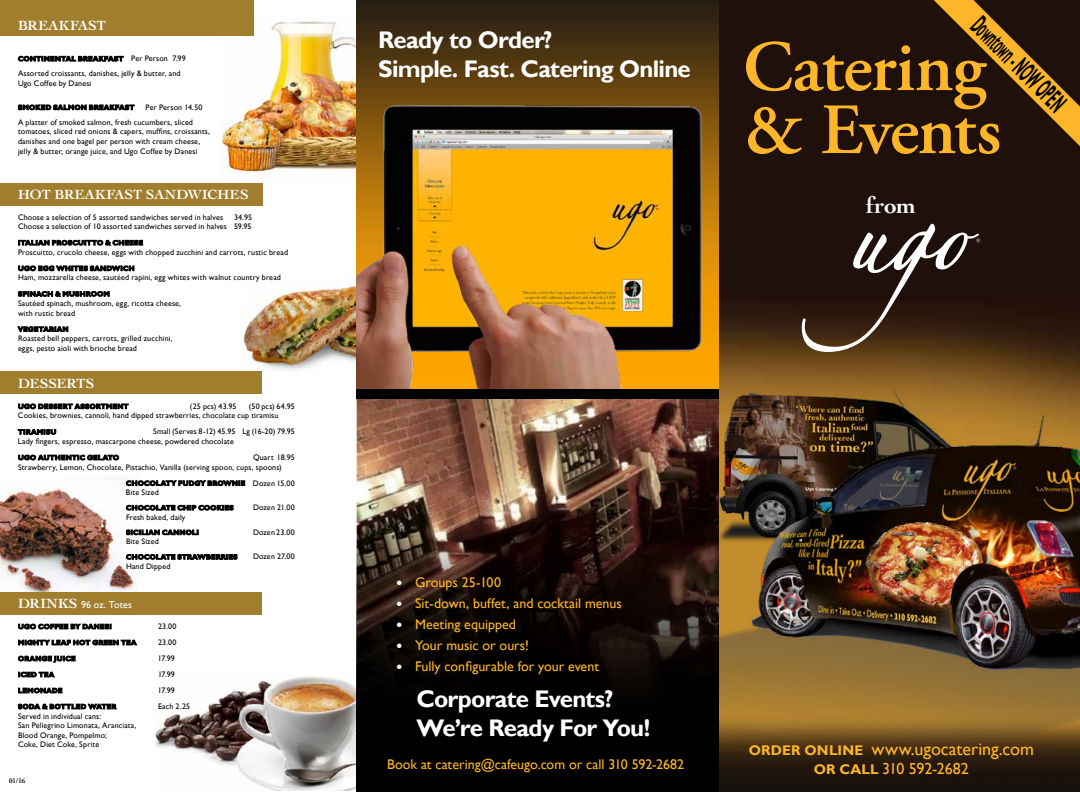
<style>
.page{position:relative;width:1080px;height:792px;background:#fff}
.page>*{position:absolute;margin:0;border:0;box-sizing:border-box;transform-origin:0 0}
.t1{font:600 72px/63px "Adobe Garamond Pro";letter-spacing:-.015em;color:#fdb629}
.t2{font:700 28px "Gill Sans";color:#000;scale:.36 1}
.t3{font:700 24px/28.8px "Gill Sans";letter-spacing:-.03em;color:#fff}
.t4{font:700 24px "Cochin";color:#fff}
.t5{font:18px "Gill Sans";color:#fdb629}
.t6{font:16px "Gill Sans";letter-spacing:-.01em;color:#fdb629}
.t7{font:14px "Gill Sans";color:#fdb629}
.t8{font:700 14px "Cochin";letter-spacing:.005em;color:#fff}
.t9{font:10px "Gill Sans";letter-spacing:.005em;color:#fff}
.t10{font:8px/9.6px "Gill Sans";letter-spacing:.02em;color:#000}
.t11{font:700 7px "Gill Sans";letter-spacing:.04em;color:#000}
.t12{font:700 7px "Cochin";color:#000}
.s1{font-weight:400;font-size:8px}
.s2{font-family:"Cochin";font-weight:700;font-size:14px}
.s3{font-size:18px;color:#fff}
.s4{font-weight:700;font-size:14px}
</style>
<div class="page">
<img style="left:719px;top:0;width:361px;height:792px">
<img style="left:155px;top:676px;width:201px;height:114px">
<img style="left:0;top:482px;width:138px;height:111px">
<img style="left:243px;top:278px;width:113px;height:94px">
<div style="left:0;top:593px;width:262px;height:22px;background:#a07e2d"></div>
<div style="left:0;top:372px;width:262px;height:22px;background:#a07e2d"></div>
<div style="left:0;top:183px;width:262px;height:22px;background:#a07e2d"></div>
<img style="left:719px;top:380px;width:330px;height:200px">
<img style="left:720px;top:413px;width:360px;height:343px">
<svg style="left:802px;top:224px;width:178px;height:128px;background:#403027"></svg>
<img style="left:222px;top:20px;width:134px;height:154px">
<div style="left:0;top:0;width:254px;height:36px;background:#a07e2d"></div>
<svg style="left:18px;top:56px;width:105px;height:5px"></svg>
<svg style="left:18px;top:105px;width:116px;height:5px"></svg>
<svg style="left:18px;top:240px;width:125px;height:5px"></svg>
<svg style="left:18px;top:266px;width:116px;height:5px"></svg>
<svg style="left:18px;top:291px;width:91px;height:6px"></svg>
<svg style="left:18px;top:326px;width:50px;height:6px"></svg>
<svg style="left:18px;top:404px;width:111px;height:5px"></svg>
<svg style="left:18px;top:429px;width:38px;height:6px"></svg>
<svg style="left:18px;top:455px;width:101px;height:5px"></svg>
<svg style="left:126px;top:480px;width:119px;height:6px"></svg>
<svg style="left:126px;top:505px;width:107px;height:5px"></svg>
<svg style="left:126px;top:530px;width:72px;height:5px"></svg>
<svg style="left:126px;top:554px;width:111px;height:6px"></svg>
<svg style="left:18px;top:624px;width:93px;height:5px"></svg>
<svg style="left:18px;top:640px;width:119px;height:5px"></svg>
<svg style="left:18px;top:656px;width:57px;height:7px"></svg>
<svg style="left:18px;top:672px;width:37px;height:5px"></svg>
<svg style="left:18px;top:688px;width:44px;height:5px"></svg>
<svg style="left:18px;top:704px;width:99px;height:5px"></svg>
<svg style="left:934px;top:0;width:146px;height:146px;background:#533712"></svg>
<img style="left:356px;top:399px;width:363px;height:60px">
<img style="left:356px;top:0;width:363px;height:389px">
<img style="left:356px;top:105px;width:346px;height:284px">
<div style="left:356px;top:389px;width:363px;height:10px;background:#000201"></div>
<svg style="left:356px;top:459px;width:363px;height:333px;background:#251a15"></svg>
<h3 class="t8" style="left:18px;top:17px;width:89px">BREAKFAST</h3>
<p class="t11" style="left:18px;top:55px;width:169px">CONTINENTAL BREAKFAST <span class="s1">Per Person 7.99</span></p>
<p class="t10" style="left:18px;top:69px;width:164px">Assorted croissants, danishes, jelly &amp; butter, and<br>Ugo Coffee by Danesi</p>
<p class="t11" style="left:18px;top:103px;width:118px">SMOKED SALMON BREAKFAST</p>
<p class="t10" style="left:18px;top:100px;width:186px;line-height:15px;text-indent:128px">Per Person 14.50<br>A platter of smoked salmon, fresh cucumbers, sliced</p>
<p class="t10" style="left:18px;top:127px;width:194px">tomatoes, sliced red onions &amp; capers, muffins, croissants, danishes and one bagel per person with cream cheese, jelly &amp; butter, orange juice, and Ugo Coffee by Danesi</p>
<h3 class="t8" style="left:18px;top:186px;width:232px">HOT BREAKFAST SANDWICHES</h3>
<p class="t10" style="left:18px;top:212px;width:207px">Choose a selection of 5 assorted sandwiches served in halves</p>
<p class="t10" style="left:18px;top:212px;width:236px;text-align:right">34.95<br>Choose a selection of 10 assorted sandwiches served in halves 59.95</p>
<p class="t11" style="left:18px;top:239px;width:127px">ITALIAN PROSCUITTO &amp; CHEESE</p>
<p class="t10" style="left:18px;top:247px;width:272px">Proscuitto, crucolo cheese, eggs with chopped zucchini and carrots, rustic bread</p>
<p class="t11" style="left:18px;top:264px;width:118px">UGO EGG WHITES SANDWICH</p>
<p class="t10" style="left:18px;top:273px;width:264px">Ham, mozzarella cheese, sautéed rapini, egg whites with walnut country bread</p>
<p class="t11" style="left:18px;top:290px;width:93px">SPINACH &amp; MUSHROOM</p>
<p class="t10" style="left:18px;top:299px;width:165px">Sautéed spinach, mushroom, egg, ricotta cheese, with rustic bread</p>
<p class="t11" style="left:18px;top:325px;width:52px">VEGETARIAN</p>
<p class="t10" style="left:18px;top:334px;width:156px">Roasted bell peppers, carrots, grilled zucchini, eggs, pesto aioli with brioche bread</p>
<h3 class="t8" style="left:18px;top:375px;width:78px">DESSERTS</h3>
<p class="t11" style="left:18px;top:402px;width:112px">UGO DESSERT ASSORTMENT</p>
<p class="t10" style="left:190px;top:401px;width:48px">(25 pcs) 43.95</p>
<p class="t10" style="left:18px;top:401px;width:278px;text-indent:231px">(50 pcs) 64.95<br>Cookies, brownies, cannoli, hand dipped strawberries, chocolate cup tiramisu</p>
<p class="t11" style="left:18px;top:428px;width:40px">TIRAMISU</p>
<p class="t10" style="left:18px;top:427px;width:278px;text-indent:135px">Small (Serves 8-12) 45.95 Lg (16-20) 79.95<br>Lady fingers, espresso, mascarpone cheese, powdered chocolate</p>
<p class="t11" style="left:18px;top:453px;width:103px">UGO AUTHENTIC GELATO</p>
<p class="t10" style="left:18px;top:453px;width:278px;text-indent:235px">Quart 18.95<br>Strawberry, Lemon, Chocolate, Pistachio, Vanilla (serving spoon, cups, spoons)</p>
<p class="t11" style="left:126px;top:479px;width:170px">CHOCOLATY FUDGY BROWNIE <span class="s1">Dozen 15.00</span></p>
<p class="t10" style="left:126px;top:488px;width:34px">Bite Sized</p>
<p class="t11" style="left:126px;top:504px;width:109px">CHOCOLATE CHIP COOKIES</p>
<p class="t10" style="left:253px;top:503px;width:43px">Dozen 21.00</p>
<p class="t10" style="left:126px;top:512px;width:61px">Fresh baked, daily</p>
<p class="t11" style="left:126px;top:528px;width:74px">SICILIAN CANNOLI</p>
<p class="t10" style="left:253px;top:527px;width:43px">Dozen 23.00</p>
<p class="t10" style="left:126px;top:537px;width:34px">Bite Sized</p>
<p class="t11" style="left:126px;top:553px;width:113px">CHOCOLATE STRAWBERRIES</p>
<p class="t10" style="left:253px;top:552px;width:43px">Dozen 27.00</p>
<p class="t10" style="left:126px;top:562px;width:46px">Hand Dipped</p>
<p class="t9" style="left:18px;top:599px;width:115px"><span class="s2">DRINKS</span> 96 oz. Totes</p>
<p class="t11" style="left:18px;top:622px;width:95px">UGO COFFEE BY DANESI</p>
<p class="t10" style="left:158px;top:622px;width:20px">23.00</p>
<p class="t11" style="left:18px;top:638px;width:120px">MIGHTY LEAF HOT GREEN TEA</p>
<p class="t10" style="left:158px;top:638px;width:20px">23.00</p>
<p class="t11" style="left:18px;top:654px;width:59px">ORANGE JUICE</p>
<p class="t10" style="left:158px;top:654px;width:18px">17.99</p>
<p class="t11" style="left:18px;top:670px;width:38px">ICED TEA</p>
<p class="t10" style="left:158px;top:670px;width:18px">17.99</p>
<p class="t11" style="left:18px;top:686px;width:46px">LEMONADE</p>
<p class="t10" style="left:158px;top:686px;width:18px">17.99</p>
<p class="t11" style="left:18px;top:702px;width:100px">SODA &amp; BOTTLED WATER</p>
<p class="t10" style="left:158px;top:702px;width:34px">Each 2.25</p>
<p class="t10" style="left:18px;top:711px;width:120px">Served in individual cans:<br>San Pellegrino Limonata, Aranciata,<br>Blood Orange, Pompelmo;<br>Coke, Diet Coke, Sprite</p>
<p class="t12" style="left:9px;top:777px;width:18px">01/16</p>
<h3 class="t3" style="left:378px;top:26px;width:314px">Ready to Order?<br>Simple. Fast. Catering Online</h3>
<h2 class="t2" style="left:988px;top:9px;width:338px;rotate:45deg">Downtown - NOW OPEN</h2>
<h1 class="t1" style="left:743px;top:37px;width:260px">Catering &amp; Events</h1>
<h3 class="t4" style="left:866px;top:191px;width:52px">from</h3>
<h3 class="t7" style="left:396px;top:574px;width:107px"><span class="s3">•</span> Groups 25-100</h3>
<h3 class="t7" style="left:396px;top:595px;width:227px"><span class="s3">•</span> Sit-down, buffet, and cocktail menus</h3>
<h3 class="t7" style="left:396px;top:616px;width:122px"><span class="s3">•</span> Meeting equipped</h3>
<h3 class="t7" style="left:396px;top:637px;width:135px"><span class="s3">•</span> Your music or ours!</h3>
<h3 class="t7" style="left:396px;top:658px;width:205px"><span class="s3">•</span> Fully configurable for your event</h3>
<h3 class="t3" style="left:416px;top:685px;width:235px">Corporate Events?<br>We’re Ready For You!</h3>
<h3 class="t7" style="left:387px;top:756px;width:299px">Book at catering@cafeugo.com or call 310 592-2682</h3>
<h3 class="t5" style="left:749px;top:738px;width:287px"><span class="s4">ORDER ONLINE</span> www.ugocatering.com</h3>
<h3 class="t6" style="left:814px;top:759px;width:157px"><span class="s4">OR CALL</span> 310 592-2682</h3>
</div>
